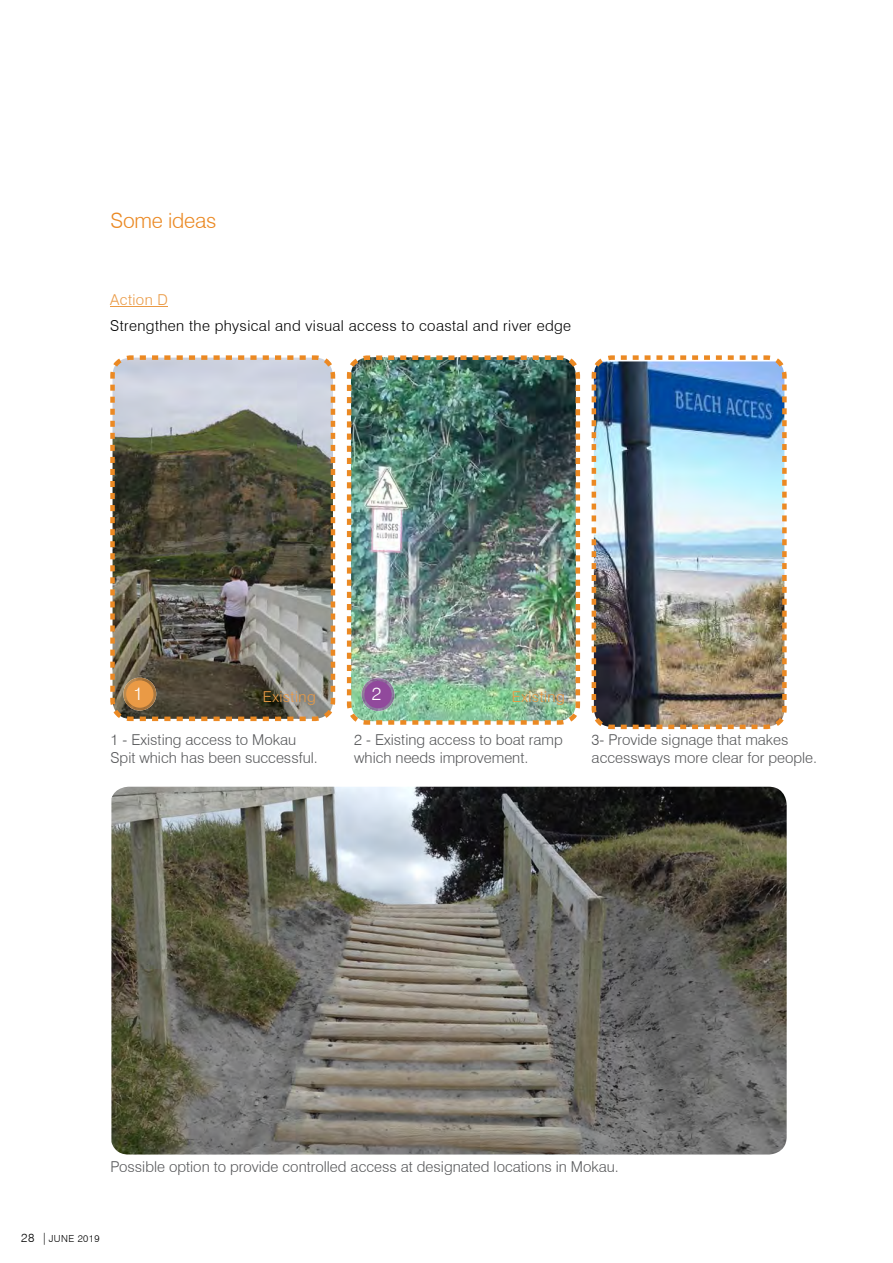
<style>
.page{position:relative;width:893px;height:1263px;background:#fff}
.page>*{position:absolute;margin:0;border:0;box-sizing:border-box;transform-origin:0 0}
.t1{font:300 21px "Swiss 721 BT";letter-spacing:-.01em;color:#eb8923}
.t2{font:300 18px "Swiss 721 BT";color:#fff}
.t3{font:300 15px/18px "Swiss 721 BT";color:#58595b}
.t4{font:300 15px "Swiss 721 BT";letter-spacing:.025em;color:#000}
.t5{font:300 15px "Swiss 721 BT";letter-spacing:.025em;color:#ea9a45}
.t6{font:300 9.75px "Swiss 721 BT";letter-spacing:.04em;color:#000}
.s1{font-size:12px}
</style>
<div class="page">
<hr style="left:110px;top:306px;width:58px;height:1px;background:#ea9a45">
<img style="left:347px;top:355px;width:233px;height:370px">
<img style="left:110px;top:355px;width:225px;height:366px">
<img style="left:111px;top:787px;width:676px;height:367px">
<img style="left:362px;top:678px;width:32px;height:33px;border-radius:16px">
<div style="left:364px;top:681px;width:28px;height:27px;background:#91499c;border-radius:50%"></div>
<img style="left:123px;top:678px;width:33px;height:32px;border-radius:16px">
<div style="left:126px;top:680px;width:27px;height:28px;background:#ea9a45;border-radius:50%"></div>
<img style="left:592px;top:355px;width:195px;height:374px">
<h1 class="t1" style="left:111px;top:208px;width:108px">Some ideas</h1>
<p class="t5" style="left:110px;top:291px;width:59px">Action D</p>
<p class="t4" style="left:110px;top:316px;width:462px">Strengthen the physical and visual access to coastal and river edge</p>
<p class="t2" style="left:134px;top:683px;width:11px">1</p>
<p class="t5" style="left:263px;top:688px;width:54px">Existing</p>
<p class="t2" style="left:372px;top:683px;width:11px">2</p>
<p class="t5" style="left:512px;top:688px;width:54px">Existing</p>
<p class="t3" style="left:111px;top:730px;width:209px">1 - Existing access to Mokau<br>Spit which has been successful.</p>
<p class="t3" style="left:354px;top:730px;width:210px">2 - Existing access to boat ramp which needs improvement.</p>
<p class="t3" style="left:592px;top:730px;width:227px">3- Provide signage that makes accessways more clear for people.</p>
<p class="t3" style="left:111px;top:1158px;width:510px">Possible option to provide controlled access at designated locations in Mokau.</p>
<p class="t6" style="left:21px;top:1232px;width:80px"><span class="s1">28 |</span> JUNE 2019</p>
</div>
